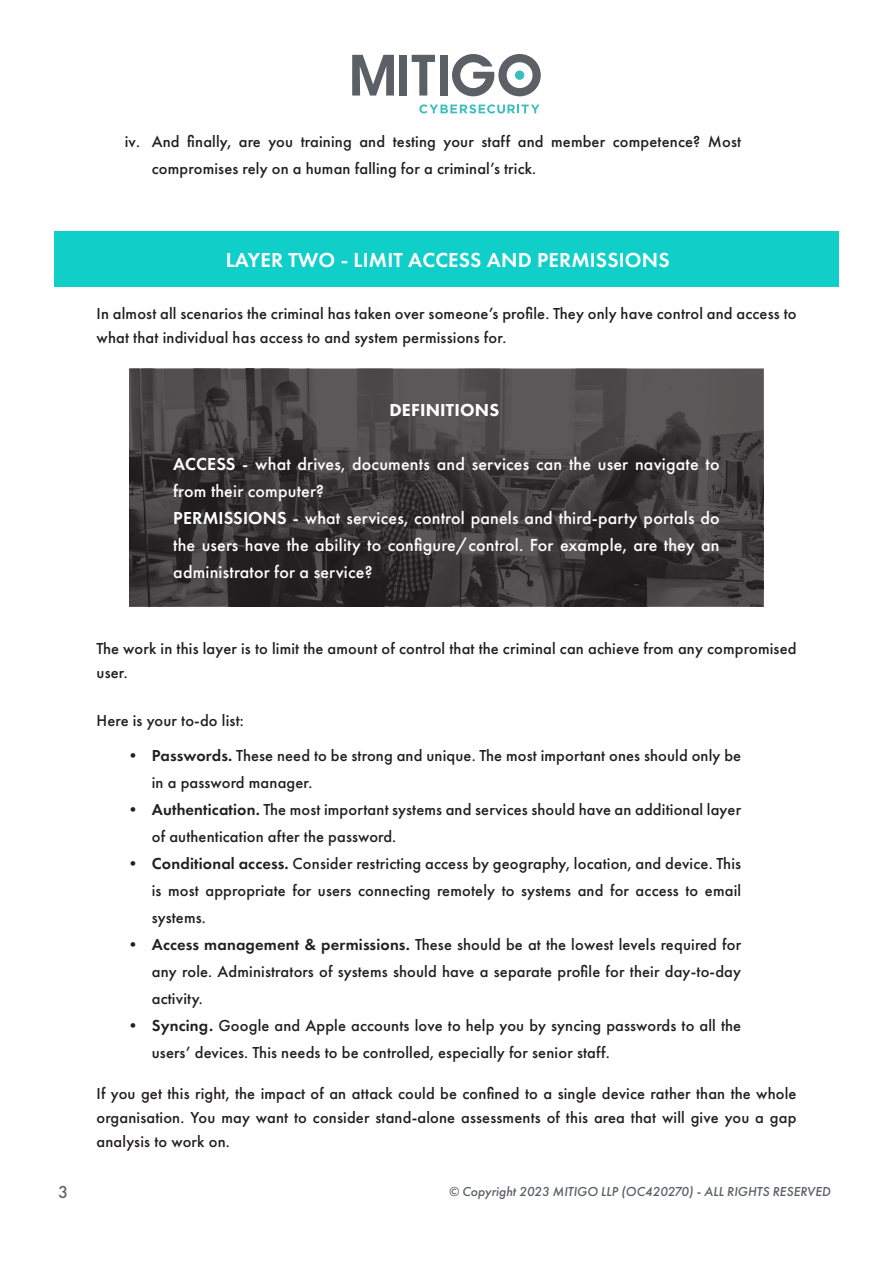
<style>
.page{position:relative;width:893px;height:1263px;background:#fff}
.page>*{position:absolute;margin:0;border:0;box-sizing:border-box;transform-origin:0 0}
.t1{font:600 21px "Futura PT";letter-spacing:.01em;color:#fff}
.t2{font:500 18px/27px "Futura PT";letter-spacing:.01em;color:#fff}
.t3{font:800 18px "Futura PT";letter-spacing:.01em;color:#fff}
.t4{font:500 18px "Futura PT";color:#63656a}
.t5{font:500 16.5px/27px "Futura PT";letter-spacing:.01em;color:#231f20}
.t6{font:italic 500 13.5px "Futura PT";color:#5b5f66}
.s1{font-weight:600}
</style>
<div class="page">
<svg style="left:132px;top:372px;width:629px;height:232px;background:#3f3d3d"></svg>
<div style="left:129px;top:369px;width:635px;height:238px;border:2px solid #231f20"></div>
<div style="left:54px;top:231px;width:785px;height:55px;background:#10cfc9"></div>
<svg style="left:352px;top:55px;width:42px;height:41px"></svg>
<div style="left:399px;top:55px;width:8px;height:41px;background:#5b5f66"></div>
<svg style="left:412px;top:55px;width:23px;height:41px"></svg>
<div style="left:440px;top:55px;width:8px;height:41px;background:#5b5f66"></div>
<svg style="left:452px;top:54px;width:89px;height:42px"></svg>
<div style="left:515px;top:70px;width:9px;height:10px;background:#38bfbd;border-radius:50%"></div>
<svg style="left:419px;top:104px;width:121px;height:9px"></svg>
<p class="t5" style="left:152px;top:128px;width:591px;text-indent:-27px">iv. And finally, are you training and testing your staff and member competence? Most compromises rely on a human falling for a criminal’s trick.</p>
<p class="t1" style="left:226px;top:247px;width:445px">LAYER TWO - LIMIT ACCESS AND PERMISSIONS</p>
<p class="t5" style="left:97px;top:301px;width:701px;line-height:24px">In almost all scenarios the criminal has taken over someone’s profile. They only have control and access to what that individual has access to and system permissions for.</p>
<p class="t3" style="left:389px;top:399px;width:111px">DEFINITIONS</p>
<p class="t2" style="left:173px;top:450px;width:548px"><span class="s1">ACCESS</span> - what drives, documents and services can the user navigate to from their computer?</p>
<p class="t2" style="left:173px;top:504px;width:548px;text-align:justify"><span class="s1">PERMISSIONS</span> - what services, control panels and third-party portals do the users have the ability to configure/control. For example, are they an administrator for a service?</p>
<p class="t5" style="left:97px;top:636px;width:701px;line-height:24px">The work in this layer is to limit the amount of control that the criminal can achieve from any compromised user.</p>
<p class="t5" style="left:97px;top:707px;width:149px">Here is your to-do list:</p>
<p class="t5" style="left:152px;top:742px;width:591px;text-indent:-27px"><span class="s1">• Passwords.</span> These need to be strong and unique. The most important ones should only be in a password manager.</p>
<p class="t5" style="left:152px;top:796px;width:591px;text-indent:-27px"><span class="s1">• Authentication.</span> The most important systems and services should have an additional layer of authentication after the password.</p>
<p class="t5" style="left:152px;top:850px;width:591px;text-align:justify;text-indent:-27px"><span class="s1">• Conditional access.</span> Consider restricting access by geography, location, and device. This is most appropriate for users connecting remotely to systems and for access to email systems.</p>
<p class="t5" style="left:152px;top:931px;width:591px;text-align:justify;text-indent:-27px"><span class="s1">• Access management &amp; permissions.</span> These should be at the lowest levels required for any role. Administrators of systems should have a separate profile for their day-to-day activity.</p>
<p class="t5" style="left:152px;top:1012px;width:591px;text-indent:-27px"><span class="s1">• Syncing.</span> Google and Apple accounts love to help you by syncing passwords to all the users’ devices. This needs to be controlled, especially for senior staff.</p>
<p class="t5" style="left:97px;top:1081px;width:701px;line-height:24px;text-align:justify">If you get this right, the impact of an attack could be confined to a single device rather than the whole organisation. You may want to consider stand-alone assessments of this area that will give you a gap analysis to work on.</p>
<p class="t4" style="left:58px;top:1181px;width:12px">3</p>
<p class="t6" style="left:449px;top:1183px;width:383px">© Copyright 2023 MITIGO LLP (OC420270) - ALL RIGHTS RESERVED</p>
</div>
